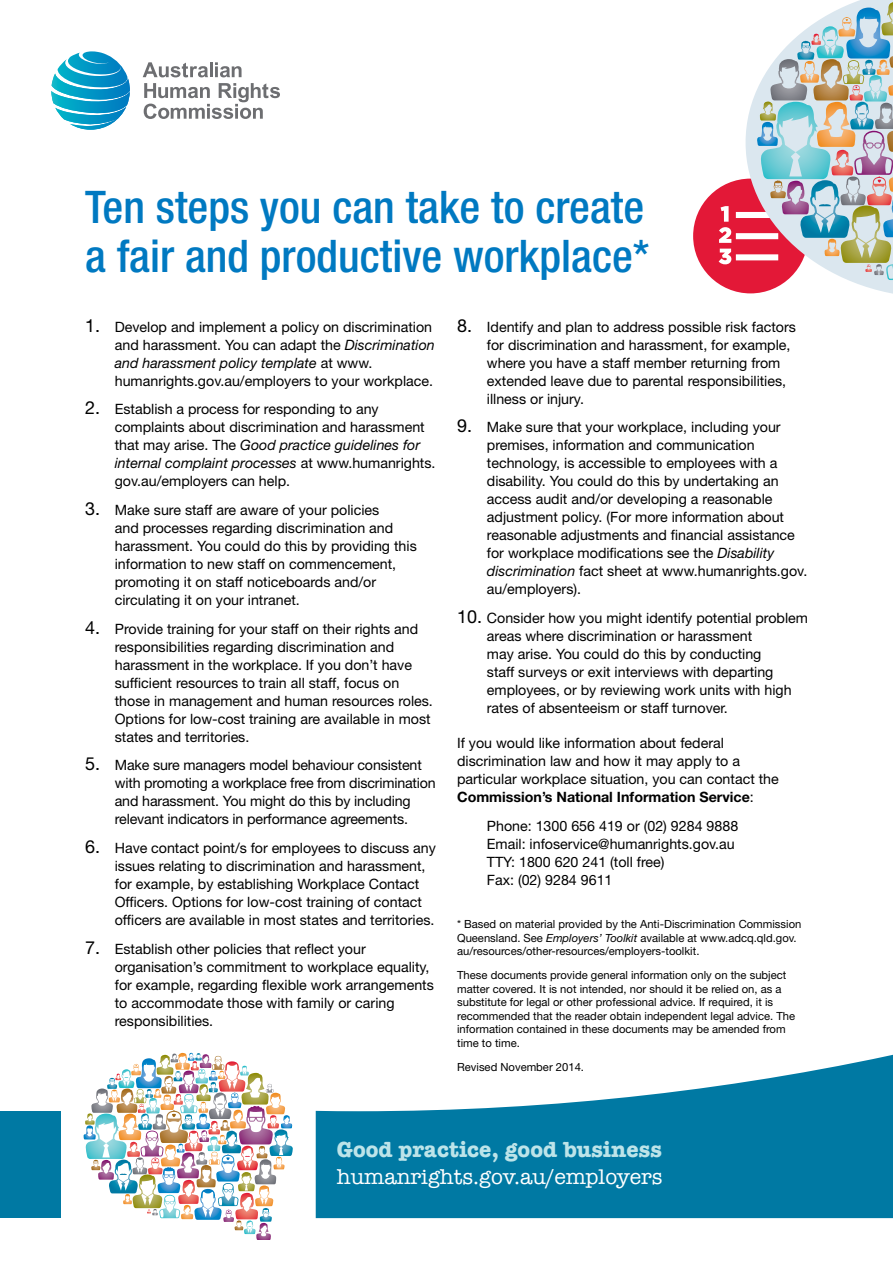
<style>
.page{position:relative;width:893px;height:1263px;background:#fff}
.page>*{position:absolute;margin:0;border:0;box-sizing:border-box;transform-origin:0 0}
.t1{font:500 condensed 45px/48px "Helvetica Neue LT Std";color:#0079c1}
.t2{font:700 22.5px "American Typewriter";letter-spacing:.005em;color:#bde4e9}
.t3{font:21.75px "American Typewriter";color:#fff}
.t4{font:14.25px/18px "Helvetica Neue LT Std";color:#000}
.t5{font:11.25px/13.5px "Helvetica Neue LT Std";color:#000}
.s1{font-size:18px}
.s2{font-style:italic}
.s3{font-weight:700}
</style>
<div class="page">
<div style="left:693px;top:179px;width:115px;height:114px;background:#e31837;border-radius:50%"></div>
<svg style="left:51px;top:51px;width:79px;height:79px"></svg>
<svg style="left:143px;top:62px;width:65px;height:15px"></svg>
<hr style="left:210px;top:62px;width:3px;height:15px;background:#6d6e71">
<svg style="left:215px;top:62px;width:27px;height:15px"></svg>
<svg style="left:144px;top:83px;width:136px;height:36px"></svg>
<svg style="left:316px;top:1054px;width:577px;height:164px;fill:#0079a3"></svg>
<div style="left:0;top:1112px;width:61px;height:106px;background:#0079a3"></div>
<img style="left:83px;top:1053px;width:210px;height:187px">
<svg style="left:719px;top:0;width:174px;height:294px"></svg>
<h1 class="t1" style="left:85px;top:183px;width:566px">Ten steps you can take to create a fair and productive workplace*</h1>
<p class="t4" style="left:115px;top:317px;width:321px;text-indent:-30px"><span class="s1">1.</span> Develop and implement a policy on discrimination and harassment. You can adapt the <span class="s2">Discrimination and harassment policy template</span> at www. humanrights.gov.au/employers to your workplace.</p>
<p class="t4" style="left:115px;top:400px;width:322px;text-indent:-30px"><span class="s1">2.</span> Establish a process for responding to any complaints about discrimination and harassment that may arise. The <span class="s2">Good practice guidelines for internal complaint processes</span> at www.humanrights. gov.au/employers can help.</p>
<p class="t4" style="left:115px;top:501px;width:303px;text-indent:-30px"><span class="s1">3.</span> Make sure staff are aware of your policies<br>and processes regarding discrimination and harassment. You could do this by providing this information to new staff on commencement, promoting it on staff noticeboards and/or circulating it on your intranet.</p>
<p class="t4" style="left:115px;top:619px;width:320px;text-indent:-30px"><span class="s1">4.</span> Provide training for your staff on their rights and responsibilities regarding discrimination and harassment in the workplace. If you don’t have sufficient resources to train all staff, focus on those in management and human resources roles.<br>Options for low-cost training are available in most states and territories.</p>
<p class="t4" style="left:115px;top:756px;width:323px;text-indent:-30px"><span class="s1">5.</span> Make sure managers model behaviour consistent with promoting a workplace free from discrimination and harassment. You might do this by including relevant indicators in performance agreements.</p>
<p class="t4" style="left:115px;top:839px;width:323px;text-indent:-30px"><span class="s1">6.</span> Have contact point/s for employees to discuss any issues relating to discrimination and harassment, for example, by establishing Workplace Contact Officers. Options for low-cost training of contact officers are available in most states and territories.</p>
<p class="t4" style="left:115px;top:939px;width:321px;text-indent:-30px"><span class="s1">7.</span> Establish other policies that reflect your organisation’s commitment to workplace equality, for example, regarding flexible work arrangements to accommodate those with family or caring responsibilities.</p>
<p class="t4" style="left:487px;top:317px;width:311px;text-indent:-30px"><span class="s1">8.</span> Identify and plan to address possible risk factors for discrimination and harassment, for example, where you have a staff member returning from extended leave due to parental responsibilities, illness or injury.</p>
<p class="t4" style="left:487px;top:418px;width:322px;text-indent:-30px"><span class="s1">9.</span> Make sure that your workplace, including your premises, information and communication technology, is accessible to employees with a disability. You could do this by undertaking an access audit and/or developing a reasonable adjustment policy. (For more information about reasonable adjustments and financial assistance for workplace modifications see the <span class="s2">Disability discrimination</span> fact sheet at www.humanrights.gov. au/employers).</p>
<p class="t4" style="left:487px;top:609px;width:323px;text-indent:-30px"><span class="s1">10.</span> Consider how you might identify potential problem areas where discrimination or harassment<br>may arise. You could do this by conducting<br>staff surveys or exit interviews with departing employees, or by reviewing work units with high rates of absenteeism or staff turnover.</p>
<p class="t4" style="left:457px;top:734px;width:323px">If you would like information about federal discrimination law and how it may apply to a particular workplace situation, you can contact the <span class="s3">Commission’s National Information Service</span>:</p>
<p class="t4" style="left:487px;top:816px;width:253px">Phone: 1300 656 419 or (02) 9284 9888<br>Email: infoservice@humanrights.gov.au<br>TTY: 1800 620 241 (toll free)<br>Fax: (02) 9284 9611</p>
<p class="t5" style="left:457px;top:917px;width:346px">* Based on material provided by the Anti-Discrimination Commission<br>Queensland. See <span class="s2">Employers’ Toolkit</span> available at www.adcq.qld.gov. au/resources/other-resources/employers-toolkit.</p>
<p class="t5" style="left:457px;top:968px;width:340px">These documents provide general information only on the subject matter covered. It is not intended, nor should it be relied on, as a substitute for legal or other professional advice. If required, it is recommended that the reader obtain independent legal advice. The information contained in these documents may be amended from time to time.</p>
<p class="t5" style="left:457px;top:1060px;width:128px">Revised November 2014.</p>
<h2 class="t2" style="left:337px;top:1130px;width:326px">Good practice, good business</h2>
<h3 class="t3" style="left:337px;top:1160px;width:327px">humanrights.gov.au/employers</h3>
</div>
